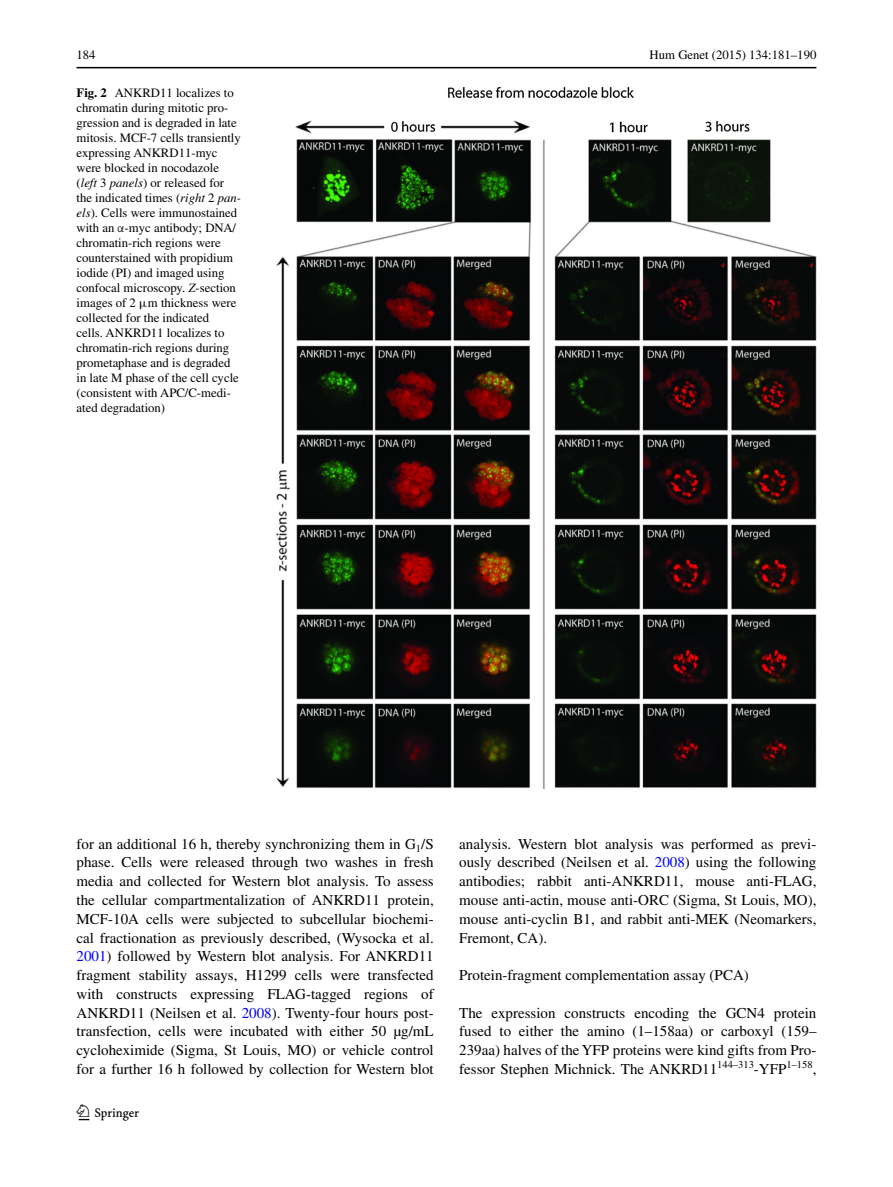
<style>
.page{position:relative;width:893px;height:1187px;background:#fff}
.page>*{position:absolute;margin:0;border:0;box-sizing:border-box;transform-origin:0 0}
.t1{font:22.5px "Springnew";color:#000}
.t2{font:15px/18.8px "Times";color:#000;text-align:justify}
.t3{font:12.75px/15px "Times";color:#000}
.s1{font-weight:700}
.s2{font-style:italic}
.s3{font-family:"MTGU"}
.s4{color:#00f}
</style>
<div class="page">
<hr style="left:77px;top:67px;width:739px;height:1px;background:#000">
<img style="left:276px;top:87px;width:540px;height:702px">
<p class="t3" style="left:77px;top:48px;width:21px">184</p>
<p class="t3" style="left:650px;top:48px;width:168px">Hum Genet (2015) 134:181–190</p>
<p class="t3" style="left:77px;top:85px;width:166px"><span class="s1">Fig. 2</span> ANKRD11 localizes to chromatin during mitotic pro&shy;gression and is degraded in late mitosis. MCF-7 cells transiently expressing ANKRD11-myc were blocked in nocodazole (<span class="s2">left</span> 3 <span class="s2">panels</span>) or released for the indicated times (<span class="s2">right</span> 2 <span class="s2">pan&shy;els</span>). Cells were immunostained with an <span class="s3">α</span>-myc antibody; DNA/ chromatin-rich regions were counterstained with propidium iodide (PI) and imaged using confocal microscopy. <span class="s2">Z</span>-section images of 2 <span class="s3">μ</span>m thickness were collected for the indicated<br>cells. ANKRD11 localizes to chromatin-rich regions during prometaphase and is degraded in late M phase of the cell cycle (consistent with APC/C-medi&shy;ated degradation)</p>
<p class="t2" style="left:77px;top:834px;width:359px">for an additional 16 h, thereby synchronizing them in G<sub>1</sub>/S phase. Cells were released through two washes in fresh media and collected for Western blot analysis. To assess the cellular compartmentalization of ANKRD11 protein, MCF-10A cells were subjected to subcellular biochemi&shy;cal fractionation as previously described, (Wysocka et al.<br><span class="s4">2001</span>) followed by Western blot analysis. For ANKRD11 fragment stability assays, H1299 cells were transfected with constructs expressing FLAG-tagged regions of ANKRD11 (Neilsen et al. <span class="s4">2008</span>). Twenty-four hours post&shy;transfection, cells were incubated with either 50 µg/mL cycloheximide (Sigma, St Louis, MO) or vehicle control for a further 16 h followed by collection for Western blot</p>
<p class="t2" style="left:459px;top:834px;width:359px">analysis. Western blot analysis was performed as previ&shy;ously described (Neilsen et al. <span class="s4">2008</span>) using the following antibodies; rabbit anti-ANKRD11, mouse anti-FLAG, mouse anti-actin, mouse anti-ORC (Sigma, St Louis, MO), mouse anti-cyclin B1, and rabbit anti-MEK (Neomarkers, Fremont, CA).</p>
<p class="t2" style="left:459px;top:965px;width:291px">Protein‑fragment complementation assay (PCA)</p>
<p class="t2" style="left:459px;top:1002px;width:359px">The expression constructs encoding the GCN4 protein fused to either the amino (1–158aa) or carboxyl (159– 239aa) halves of the YFP proteins were kind gifts from Pro&shy;fessor Stephen Michnick. The ANKRD11<sup>144–313</sup>-YFP<sup>1–158</sup>,</p>
<h1 class="t1" style="left:79px;top:1104px;width:62px">1 3</h1>
</div>
